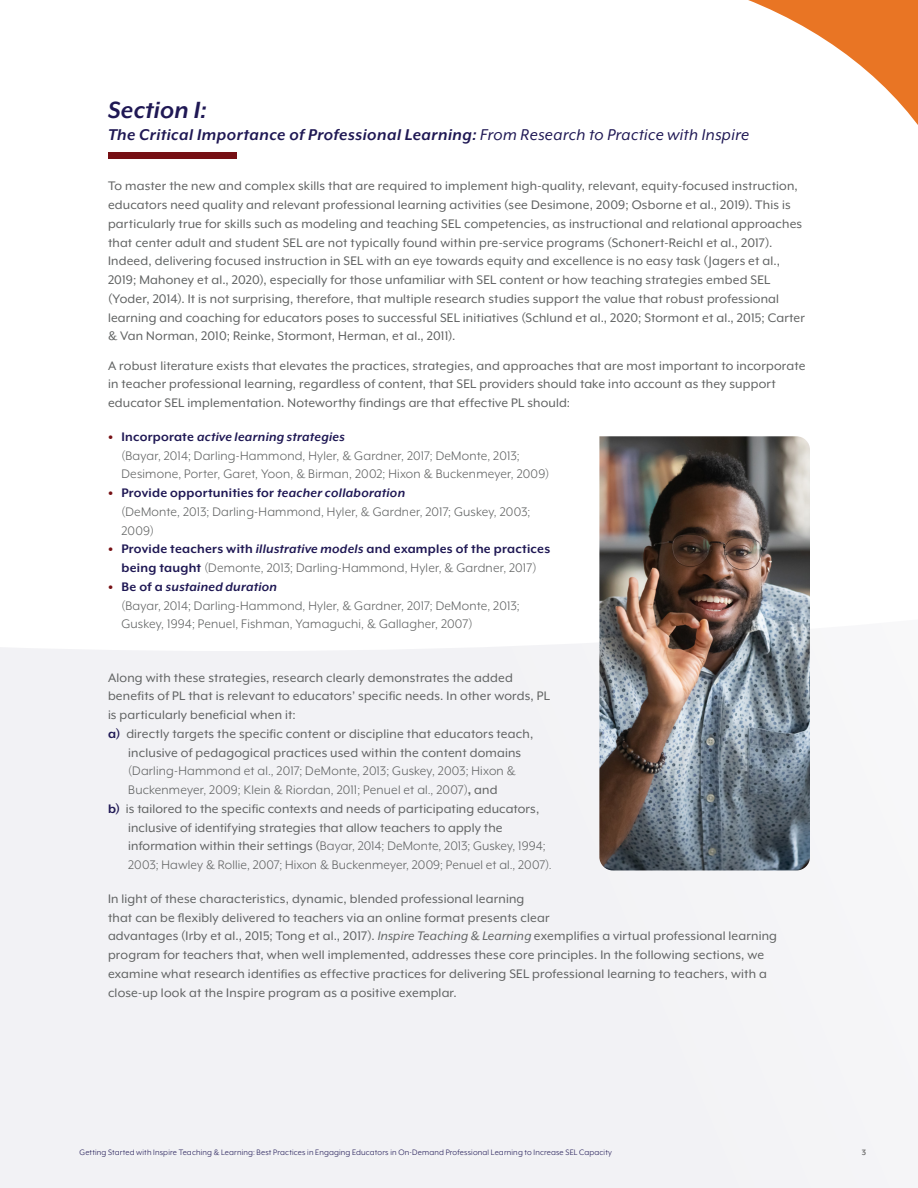
<style>
.page{position:relative;width:918px;height:1188px;background:#fff}
.page>*{position:absolute;margin:0;border:0;box-sizing:border-box;transform-origin:0 0}
.t1{font:italic 700 27px "Mr Eaves XL Mod OT";letter-spacing:.01em;color:#1f1854}
.t2{font:italic 700 18px "Mr Eaves XL Mod OT";letter-spacing:.025em;color:#1f1854}
.t3{font:14.25px/18.8px "Mr Eaves XL Mod OT";letter-spacing:.01em;color:#606262}
.t4{font:14.25px/18.8px "Mr Eaves XL Mod OT";letter-spacing:.015em;color:#606262}
.t5{font:700 14.25px/18.8px "Mr Eaves XL Mod OT";letter-spacing:.02em;color:#1f1854;text-align:center}
.t6{font:italic 700 14.25px "Mr Eaves XL Mod OT";letter-spacing:.015em;color:#1f1854}
.BHEAD{font:9px "Mr Eaves XL Mod OT";letter-spacing:.015em;color:#1f1854}
.t7{font:700 9px "Mr Eaves XL Mod OT";color:#707070}
.s1{font-weight:400}
.s2{font-weight:900;font-style:normal;color:#761014}
.s3{font-style:normal}
.s4{font-weight:900;color:#761014}
.s5{font-style:italic}
.s6{font-weight:400;color:#606262}
.s7{font-weight:700;color:#1f1854}
.s8{font-style:inherit}
.s9{font-weight:700}
</style>
<div class="page">
<svg style="left:748px;top:0;width:170px;height:125px"></svg>
<div style="left:0;top:643px;width:890px;height:545px;background:#f2f2f5"></div>
<img style="left:599px;top:436px;width:211px;height:434px">
<div style="left:108px;top:152px;width:128px;height:7px;background:#761014"></div>
<p class="t1" style="left:108px;top:96px;width:100px">Section I:</p>
<p class="t2" style="left:108px;top:126px;width:643px">The Critical Importance of Professional Learning: <span class="s1">From Research to Practice with Inspire</span></p>
<p class="t3" style="left:108px;top:177px;width:699px">To master the new and complex skills that are required to implement high-quality, relevant, equity-focused instruction, educators need quality and relevant professional learning activities (see Desimone, 2009; Osborne et al., 2019). This is particularly true for skills such as modeling and teaching SEL competencies, as instructional and relational approaches that center adult and student SEL are not typically found within pre-service programs (Schonert-Reichl et al., 2017).<br>Indeed, delivering focused instruction in SEL with an eye towards equity and excellence is no easy task (Jagers et al., 2019; Mahoney et al., 2020), especially for those unfamiliar with SEL content or how teaching strategies embed SEL (Yoder, 2014). It is not surprising, therefore, that multiple research studies support the value that robust professional learning and coaching for educators poses to successful SEL initiatives (Schlund et al., 2020; Stormont et al., 2015; Carter &amp; Van Norman, 2010; Reinke, Stormont, Herman, et al., 2011).</p>
<p class="t3" style="left:108px;top:356px;width:699px">A robust literature exists that elevates the practices, strategies, and approaches that are most important to incorporate in teacher professional learning, regardless of content, that SEL providers should take into account as they support educator SEL implementation. Noteworthy findings are that effective PL should:</p>
<p class="t6" style="left:108px;top:429px;width:238px"><span class="s2">•</span> <span class="s3">Incorporate</span> active learning strategies</p>
<p class="t4" style="left:122px;top:446px;width:429px">(Bayar, 2014; Darling-Hammond, Hyler, &amp; Gardner, 2017; DeMonte, 2013;<br>Desimone, Porter, Garet, Yoon, &amp; Birman, 2002; Hixon &amp; Buckenmeyer, 2009)</p>
<p class="t5" style="left:108px;top:483px;width:299px"><span class="s4">•</span> Provide opportunities for <span class="s5">teacher collaboration</span></p>
<p class="t4" style="left:121px;top:502px;width:410px">(DeMonte, 2013; Darling-Hammond, Hyler, &amp; Gardner, 2017; Guskey, 2003;<br>2009)</p>
<p class="t5" style="left:108px;top:540px;width:444px"><span class="s4">•</span> Provide teachers with <span class="s5">illustrative models</span> and examples of the practices being taught <span class="s6">(Demonte, 2013; Darling-Hammond, Hyler, &amp; Gardner, 2017)</span></p>
<p class="t6" style="left:108px;top:579px;width:171px"><span class="s2">•</span> <span class="s3">Be of a</span> sustained duration</p>
<p class="t4" style="left:122px;top:596px;width:400px">(Bayar, 2014; Darling-Hammond, Hyler, &amp; Gardner, 2017; DeMonte, 2013;<br>Guskey, 1994; Penuel, Fishman, Yamaguchi, &amp; Gallagher, 2007)</p>
<p class="t3" style="left:108px;top:668px;width:443px">Along with these strategies, research clearly demonstrates the added benefits of PL that is relevant to educators’ specific needs. In other words, PL is particularly beneficial when it:</p>
<p class="t3" style="left:128px;top:724px;width:407px;text-indent:-20px"><span class="s7">a)</span> directly targets the specific content or discipline that educators teach, inclusive of pedagogical practices used within the content domains <span class="s8">(Darling-Hammond et al., 2017; DeMonte, 2013; Guskey, 2003; Hixon &amp; Buckenmeyer, 2009; Klein &amp; Riordan, 2011; Penuel et al., 2007)</span><span class="s9">,</span> and</p>
<p class="t3" style="left:128px;top:799px;width:425px;text-indent:-20px"><span class="s7">b)</span> is tailored to the specific contexts and needs of participating educators, inclusive of identifying strategies that allow teachers to apply the information within their settings (<span class="s8">Bayar, 2014; DeMonte, 2013; Guskey, 1994; 2003; Hawley &amp; Rollie, 2007; Hixon &amp; Buckenmeyer, 2009; Penuel et al., 2007).</span></p>
<p class="t3" style="left:108px;top:889px;width:671px">In light of these characteristics, dynamic, blended professional learning<br>that can be flexibly delivered to teachers via an online format presents clear<br>advantages (Irby et al., 2015; Tong et al., 2017). <span class="s5">Inspire Teaching &amp; Learning</span> exemplifies a virtual professional learning program for teachers that, when well implemented, addresses these core principles. In the following sections, we examine what research identifies as effective practices for delivering SEL professional learning to teachers, with a close-up look at the Inspire program as a positive exemplar.</p>
<p class="BHEAD" style="left:80px;top:1148px;width:534px">Getting Started with Inspire Teaching &amp; Learning: Best Practices in Engaging Educators in On-Demand Professional Learning to Increase SEL Capacity</p>
<p class="t7" style="left:862px;top:1148px;width:6px">3</p>
</div>
